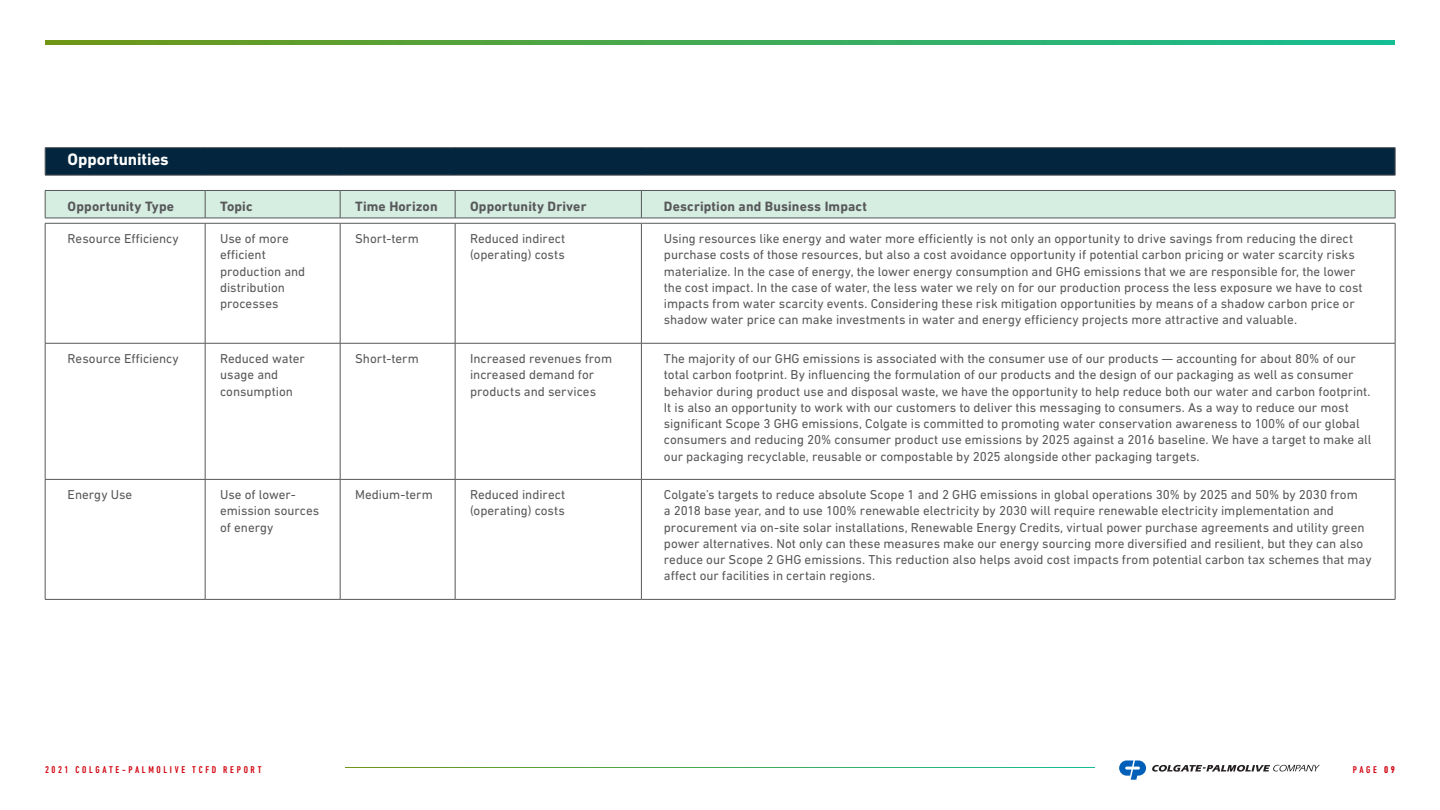
<style>
.page{position:relative;width:1440px;height:810px;background:#fff}
.page>*{position:absolute;margin:0;border:0;box-sizing:border-box;transform-origin:0 0}
.t1{font:700 16.88px "DIN Next LT Pro";letter-spacing:-.005em;color:#fff}
.t2{font:700 13.75px "DIN Next LT Pro";letter-spacing:.01em;color:#57585a}
.t3{font:13.12px/16.2px "DIN Next LT Pro";color:#57585a}
.t4{font:500 condensed 10px "DIN Next LT Pro";letter-spacing:.27em;color:#d2010d}
.s1{font-weight:700}
</style>
<div class="page">
<svg style="left:1152px;top:765px;width:168px;height:7px"></svg>
<svg style="left:1119px;top:760px;width:27px;height:20px"></svg>
<hr style="left:45px;top:223px;width:160px;height:1px;background:#57585a">
<hr style="left:45px;top:223px;width:1px;height:120px;background:#57585a">
<hr style="left:205px;top:223px;width:135px;height:1px;background:#57585a">
<hr style="left:205px;top:223px;width:1px;height:120px;background:#57585a">
<hr style="left:340px;top:223px;width:115px;height:1px;background:#57585a">
<hr style="left:340px;top:223px;width:1px;height:120px;background:#57585a">
<hr style="left:455px;top:223px;width:186px;height:1px;background:#57585a">
<hr style="left:455px;top:223px;width:1px;height:120px;background:#57585a">
<hr style="left:641px;top:223px;width:754px;height:1px;background:#57585a">
<hr style="left:641px;top:223px;width:1px;height:120px;background:#57585a">
<hr style="left:1395px;top:223px;width:1px;height:120px;background:#57585a">
<hr style="left:45px;top:343px;width:160px;height:1px;background:#57585a">
<hr style="left:45px;top:343px;width:1px;height:136px;background:#57585a">
<hr style="left:205px;top:343px;width:135px;height:1px;background:#57585a">
<hr style="left:205px;top:343px;width:1px;height:136px;background:#57585a">
<hr style="left:340px;top:343px;width:115px;height:1px;background:#57585a">
<hr style="left:340px;top:343px;width:1px;height:136px;background:#57585a">
<hr style="left:455px;top:343px;width:186px;height:1px;background:#57585a">
<hr style="left:455px;top:343px;width:1px;height:136px;background:#57585a">
<hr style="left:641px;top:343px;width:754px;height:1px;background:#57585a">
<hr style="left:641px;top:343px;width:1px;height:136px;background:#57585a">
<hr style="left:1395px;top:343px;width:1px;height:136px;background:#57585a">
<hr style="left:45px;top:479px;width:160px;height:1px;background:#57585a">
<hr style="left:45px;top:480px;width:1px;height:119px;background:#57585a">
<hr style="left:205px;top:479px;width:135px;height:1px;background:#57585a">
<hr style="left:205px;top:480px;width:1px;height:119px;background:#57585a">
<hr style="left:340px;top:479px;width:115px;height:1px;background:#57585a">
<hr style="left:340px;top:480px;width:1px;height:119px;background:#57585a">
<hr style="left:455px;top:479px;width:186px;height:1px;background:#57585a">
<hr style="left:455px;top:480px;width:1px;height:119px;background:#57585a">
<hr style="left:641px;top:479px;width:754px;height:1px;background:#57585a">
<hr style="left:641px;top:480px;width:1px;height:119px;background:#57585a">
<hr style="left:1395px;top:480px;width:1px;height:119px;background:#57585a">
<hr style="left:45px;top:599px;width:160px;height:1px;background:#57585a">
<hr style="left:205px;top:599px;width:135px;height:1px;background:#57585a">
<hr style="left:340px;top:599px;width:115px;height:1px;background:#57585a">
<hr style="left:455px;top:599px;width:186px;height:1px;background:#57585a">
<hr style="left:641px;top:599px;width:754px;height:1px;background:#57585a">
<svg style="left:45px;top:40px;width:1350px;height:5px;background:#42a954"></svg>
<svg style="left:45px;top:190px;width:1351px;height:28px;background:#cee4d9"></svg>
<hr style="left:45px;top:218px;width:160px;height:1px;background:#57585a">
<hr style="left:205px;top:218px;width:135px;height:1px;background:#57585a">
<hr style="left:340px;top:218px;width:115px;height:1px;background:#57585a">
<hr style="left:455px;top:218px;width:186px;height:1px;background:#57585a">
<hr style="left:641px;top:218px;width:754px;height:1px;background:#57585a">
<hr style="left:45px;top:147px;width:160px;height:1px;background:#57585a">
<hr style="left:205px;top:147px;width:135px;height:1px;background:#57585a">
<hr style="left:340px;top:147px;width:115px;height:1px;background:#57585a">
<hr style="left:455px;top:147px;width:186px;height:1px;background:#57585a">
<hr style="left:641px;top:147px;width:754px;height:1px;background:#57585a">
<hr style="left:45px;top:175px;width:160px;height:1px;background:#57585a">
<hr style="left:205px;top:175px;width:135px;height:1px;background:#57585a">
<hr style="left:340px;top:175px;width:115px;height:1px;background:#57585a">
<hr style="left:455px;top:175px;width:186px;height:1px;background:#57585a">
<hr style="left:641px;top:175px;width:754px;height:1px;background:#57585a">
<svg style="left:45px;top:148px;width:1351px;height:27px;background:#04263d"></svg>
<p class="t1" style="left:68px;top:150px;width:103px">Opportunities</p>
<p class="t2" style="left:68px;top:198px;width:108px">Opportunity Type</p>
<p class="t2" style="left:220px;top:198px;width:34px">Topic</p>
<p class="t2" style="left:355px;top:198px;width:84px">Time Horizon</p>
<p class="t2" style="left:470px;top:198px;width:118px">Opportunity Driver</p>
<p class="t2" style="left:664px;top:198px;width:205px">Description and Business Impact</p>
<p class="t3" style="left:68px;top:230px;width:113px">Resource Efficiency</p>
<p class="t3" style="left:220px;top:230px;width:87px">Use of more efficient production and distribution processes</p>
<p class="t3" style="left:355px;top:230px;width:65px">Short-term</p>
<p class="t3" style="left:470px;top:230px;width:97px">Reduced indirect (operating) costs</p>
<p class="t3" style="left:664px;top:230px;width:700px">Using resources like energy and water more efficiently is not only an opportunity to drive savings from reducing the direct purchase costs of those resources, but also a cost avoidance opportunity if potential carbon pricing or water scarcity risks materialize. In the case of energy, the lower energy consumption and GHG emissions that we are responsible for, the lower the cost impact. In the case of water, the less water we rely on for our production process the less exposure we have to cost impacts from water scarcity events. Considering these risk mitigation opportunities by means of a shadow carbon price or shadow water price can make investments in water and energy efficiency projects more attractive and valuable.</p>
<p class="t3" style="left:68px;top:350px;width:113px">Resource Efficiency</p>
<p class="t3" style="left:220px;top:350px;width:86px">Reduced water usage and consumption</p>
<p class="t3" style="left:355px;top:350px;width:65px">Short-term</p>
<p class="t3" style="left:470px;top:350px;width:144px">Increased revenues from increased demand for products and services</p>
<p class="t3" style="left:664px;top:350px;width:709px">The majority of our GHG emissions is associated with the consumer use of our products — accounting for about 80% of our total carbon footprint. By influencing the formulation of our products and the design of our packaging as well as consumer behavior during product use and disposal waste, we have the opportunity to help reduce both our water and carbon footprint.<br>It is also an opportunity to work with our customers to deliver this messaging to consumers. As a way to reduce our most significant Scope 3 GHG emissions, Colgate is committed to promoting water conservation awareness to 100% of our global consumers and reducing 20% consumer product use emissions by 2025 against a 2016 baseline. We have a target to make all our packaging recyclable, reusable or compostable by 2025 alongside other packaging targets.</p>
<p class="t3" style="left:68px;top:486px;width:66px">Energy Use</p>
<p class="t3" style="left:220px;top:486px;width:101px">Use of lower&shy;emission sources of energy</p>
<p class="t3" style="left:355px;top:486px;width:79px">Medium-term</p>
<p class="t3" style="left:470px;top:486px;width:97px">Reduced indirect (operating) costs</p>
<p class="t3" style="left:664px;top:486px;width:709px">Colgate’s targets to reduce absolute Scope 1 and 2 GHG emissions in global operations 30% by 2025 and 50% by 2030 from<br>a 2018 base year, and to use 100% renewable electricity by 2030 will require renewable electricity implementation and procurement via on-site solar installations, Renewable Energy Credits, virtual power purchase agreements and utility green power alternatives. Not only can these measures make our energy sourcing more diversified and resilient, but they can also reduce our Scope 2 GHG emissions. This reduction also helps avoid cost impacts from potential carbon tax schemes that may affect our facilities in certain regions.</p>
<p class="t4" style="left:45px;top:763px;width:218px">2021 COLGATE-PALMOLIVE TCFD REPORT</p>
<p class="t4" style="left:1353px;top:763px;width:44px">PAGE <span class="s1">09</span></p>
</div>
